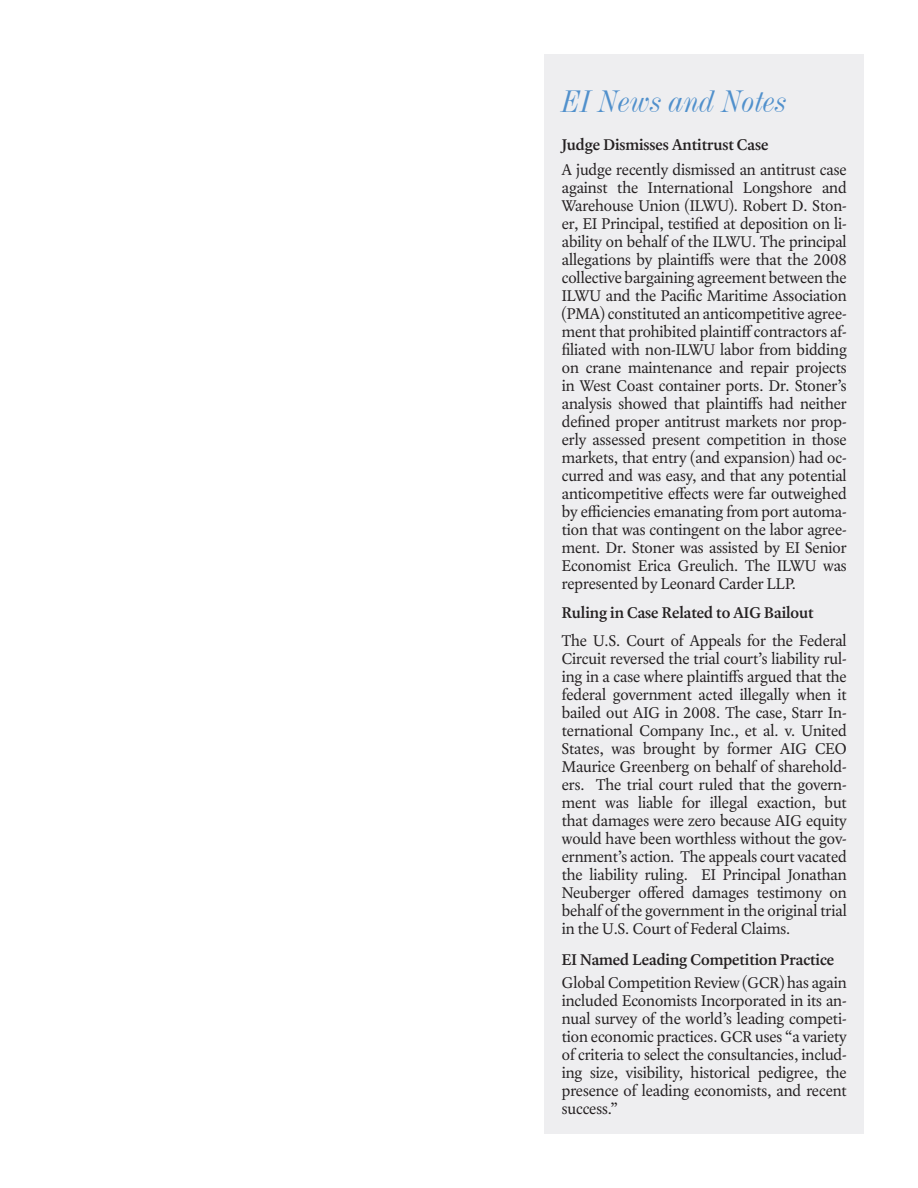
<style>
.page{position:relative;width:918px;height:1188px;background:#fff}
.page>*{position:absolute;margin:0;border:0;box-sizing:border-box;transform-origin:0 0}
.t1{font:italic 30px "Industrial 736 BT";color:#5090cc}
.t2{font:16.5px/18px "Laurentian Std";color:#231f20;text-align:justify}
.t3{font:600 16.5px "Laurentian Std";color:#231f20}
</style>
<div class="page">
<div style="left:545px;top:54px;width:319px;height:1080px;background:#eeeef0"></div>
<p class="t1" style="left:562px;top:83px;width:227px">EI News and Notes</p>
<p class="t3" style="left:562px;top:135px;width:208px">Judge Dismisses Antitrust Case</p>
<p class="t2" style="left:562px;top:160px;width:286px">A judge recently dismissed an antitrust case against the International Longshore and Warehouse Union (ILWU). Robert D. Ston&shy;er, EI Principal, testified at deposition on li&shy;ability on behalf of the ILWU. The principal allegations by plaintiffs were that the 2008 collective bargaining agreement between the ILWU and the Pacific Maritime Association (PMA) constituted an anticompetitive agree&shy;ment that prohibited plaintiff contractors af&shy;filiated with non-ILWU labor from bidding on crane maintenance and repair projects in West Coast container ports. Dr. Stoner’s analysis showed that plaintiffs had neither defined proper antitrust markets nor prop&shy;erly assessed present competition in those markets, that entry (and expansion) had oc&shy;curred and was easy, and that any potential anticompetitive effects were far outweighed by efficiencies emanating from port automa&shy;tion that was contingent on the labor agree&shy;ment. Dr. Stoner was assisted by EI Senior Economist Erica Greulich. The ILWU was represented by Leonard Carder LLP.</p>
<p class="t3" style="left:562px;top:603px;width:253px">Ruling in Case Related to AIG Bailout</p>
<p class="t2" style="left:562px;top:632px;width:286px">The U.S. Court of Appeals for the Federal Circuit reversed the trial court’s liability rul&shy;ing in a case where plaintiffs argued that the federal government acted illegally when it bailed out AIG in 2008. The case, Starr In&shy;ternational Company Inc., et al. v. United States, was brought by former AIG CEO Maurice Greenberg on behalf of sharehold&shy;ers. The trial court ruled that the govern&shy;ment was liable for illegal exaction, but that damages were zero because AIG equity would have been worthless without the gov&shy;ernment’s action. The appeals court vacated the liability ruling. EI Principal Jonathan Neuberger offered damages testimony on behalf of the government in the original trial in the U.S. Court of Federal Claims.</p>
<p class="t3" style="left:562px;top:949px;width:274px">EI Named Leading Competition Practice</p>
<p class="t2" style="left:562px;top:974px;width:286px">Global Competition Review (GCR) has again included Economists Incorporated in its an&shy;nual survey of the world’s leading competi&shy;tion economic practices. GCR uses “a variety of criteria to select the consultancies, includ&shy;ing size, visibility, historical pedigree, the presence of leading economists, and recent success.”</p>
</div>
